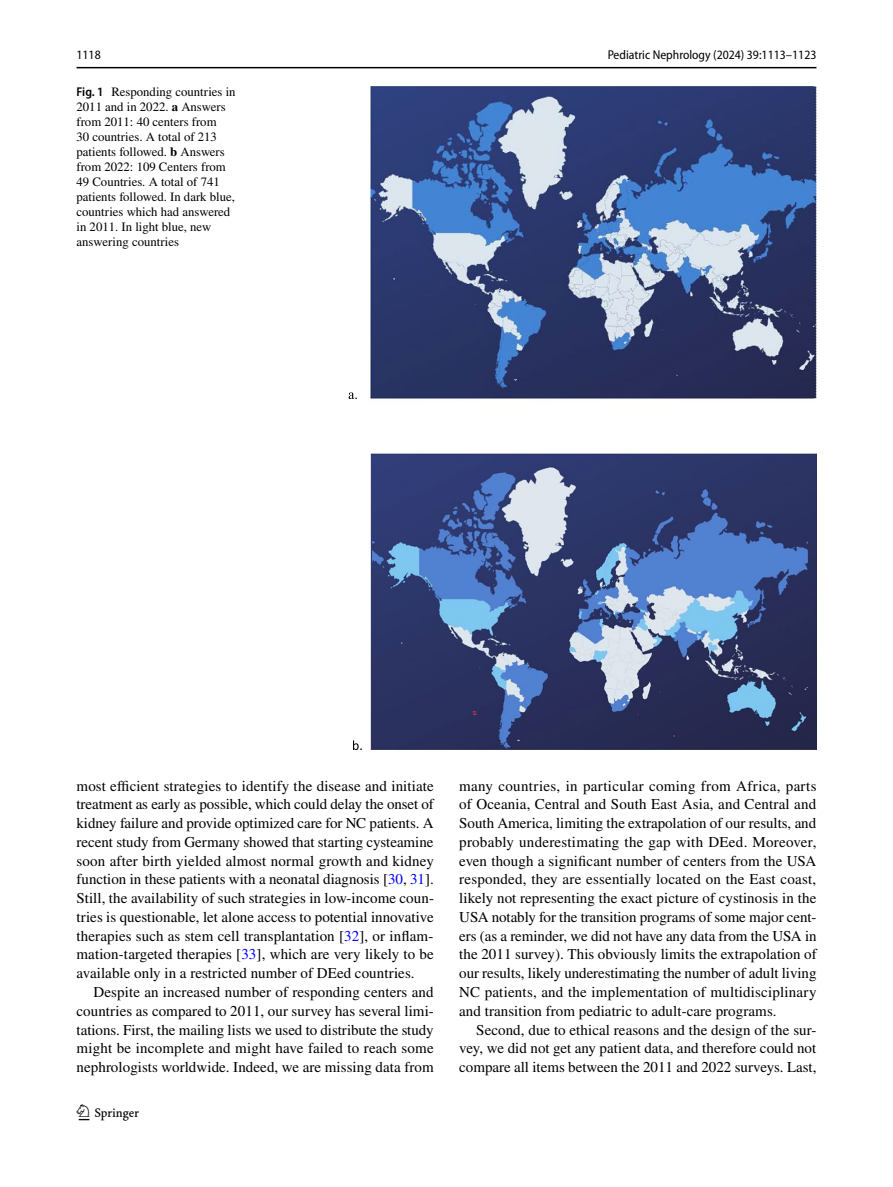
<style>
.page{position:relative;width:893px;height:1187px;background:#fff}
.page>*{position:absolute;margin:0;border:0;box-sizing:border-box;transform-origin:0 0}
.t1{font:22.5px "Springnew Regular 2";color:#000}
.t2{font:15px/18.8px "STIX";letter-spacing:.005em;color:#000;text-align:justify}
.t3{font:12.75px/15px "STIX";color:#000}
.t4{font:semi-condensed 12.75px "Myriad Pro";color:#000}
.s1{font-family:"Myriad Pro";font-weight:600;font-stretch:semi-condensed}
.s2{font-weight:700}
.s3{color:#00f}
</style>
<div class="page">
<hr style="left:77px;top:67px;width:739px;height:1px;background:#000">
<svg style="left:349px;top:392px;width:8px;height:7px"></svg>
<svg style="left:353px;top:740px;width:9px;height:10px"></svg>
<img style="left:371px;top:87px;width:445px;height:662px">
<p class="t4" style="left:77px;top:48px;width:26px">1118</p>
<p class="t4" style="left:608px;top:48px;width:210px">Pediatric Nephrology (2024) 39:1113–1123</p>
<p class="t3" style="left:77px;top:85px;width:161px"><span class="s1">Fig. 1</span> Responding countries in<br>2011 and in 2022. <span class="s2">a</span> Answers from 2011: 40 centers from<br>30 countries. A total of 213 patients followed. <span class="s2">b</span> Answers from 2022: 109 Centers from<br>49 Countries. A total of 741 patients followed. In dark blue, countries which had answered in 2011. In light blue, new answering countries</p>
<p class="t2" style="left:77px;top:777px;width:359px">most efficient strategies to identify the disease and initiate treatment as early as possible, which could delay the onset of kidney failure and provide optimized care for NC patients. A recent study from Germany showed that starting cysteamine soon after birth yielded almost normal growth and kidney function in these patients with a neonatal diagnosis [<span class="s3">30</span>, <span class="s3">31</span>].<br>Still, the availability of such strategies in low-income coun&shy;tries is questionable, let alone access to potential innovative therapies such as stem cell transplantation [<span class="s3">32</span>], or inflam&shy;mation-targeted therapies [<span class="s3">33</span>], which are very likely to be available only in a restricted number of DEed countries.</p>
<p class="t2" style="left:77px;top:983px;width:359px;text-indent:17px">Despite an increased number of responding centers and countries as compared to 2011, our survey has several limi&shy;tations. First, the mailing lists we used to distribute the study might be incomplete and might have failed to reach some nephrologists worldwide. Indeed, we are missing data from</p>
<h1 class="t1" style="left:79px;top:1104px;width:62px">1 3</h1>
<p class="t2" style="left:459px;top:777px;width:359px">many countries, in particular coming from Africa, parts of Oceania, Central and South East Asia, and Central and South America, limiting the extrapolation of our results, and probably underestimating the gap with DEed. Moreover, even though a significant number of centers from the USA responded, they are essentially located on the East coast, likely not representing the exact picture of cystinosis in the USA notably for the transition programs of some major cent&shy;ers (as a reminder, we did not have any data from the USA in the 2011 survey). This obviously limits the extrapolation of our results, likely underestimating the number of adult living NC patients, and the implementation of multidisciplinary and transition from pediatric to adult-care programs.</p>
<p class="t2" style="left:459px;top:1021px;width:359px;text-indent:17px">Second, due to ethical reasons and the design of the sur&shy;vey, we did not get any patient data, and therefore could not compare all items between the 2011 and 2022 surveys. Last,</p>
</div>
